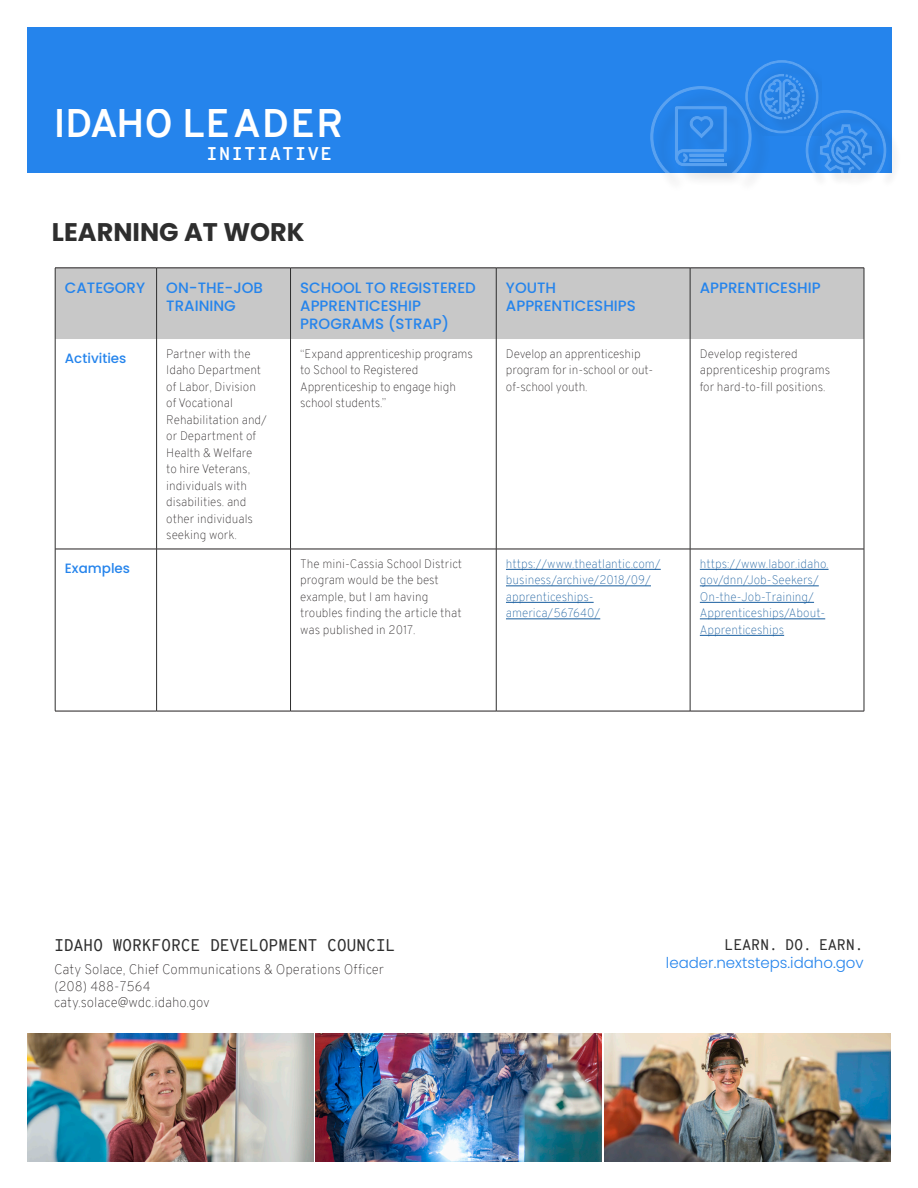
<style>
.page{position:relative;width:918px;height:1188px;background:#fff}
.page>*{position:absolute;margin:0;border:0;box-sizing:border-box;transform-origin:0 0}
.t1{font:700 39px "Overpass";letter-spacing:.03em;color:#fff}
.t2{font:700 25.5px "Poppins";color:#2e2e2e}
.t3{font:700 18px "Overpass Mono";letter-spacing:.09em;color:#fff}
.Table_subhead{font:16.5px "Overpass Mono";letter-spacing:-.025em;color:#2e2e2e}
.Table_subhead-2{font:500 15px/18px "Poppins";color:#2584ec}
.t4{font:300 15px "Poppins";color:#2584ec}
.t5{font:15px "Overpass Mono";letter-spacing:-.025em;color:#2e2e2e}
.Body{font:100 13.5px/16.5px "Overpass";color:#231f20}
.Table_left_column{font:500 13.5px "Poppins";color:#2584ec}
.Body-2{font:100 12px/16.5px "Overpass";color:#231f20}
.Body-3{font:100 12px/16.5px "Overpass";color:#175d9e}
</style>
<div class="page">
<div style="left:27px;top:27px;width:864px;height:146px;background:#2584ec"></div>
<div style="left:808px;top:112px;width:94px;height:77px;background:#231f20;opacity:.75"></div>
<div style="left:653px;top:89px;width:119px;height:104px;background:#231f20;opacity:.75"></div>
<svg style="left:650px;top:60px;width:236px;height:113px"></svg>
<div style="left:56px;top:269px;width:808px;height:70px;background:#c8c8c8"></div>
<hr style="left:55px;top:339px;width:1px;height:210px;background:#2e2e2e">
<hr style="left:156px;top:339px;width:1px;height:210px;background:#2e2e2e">
<hr style="left:290px;top:339px;width:1px;height:210px;background:#2e2e2e">
<hr style="left:496px;top:339px;width:1px;height:210px;background:#2e2e2e">
<hr style="left:690px;top:339px;width:1px;height:210px;background:#2e2e2e">
<hr style="left:864px;top:339px;width:1px;height:210px;background:#2e2e2e">
<hr style="left:55px;top:549px;width:1px;height:162px;background:#2e2e2e">
<hr style="left:156px;top:549px;width:1px;height:162px;background:#2e2e2e">
<hr style="left:290px;top:549px;width:1px;height:162px;background:#2e2e2e">
<hr style="left:496px;top:549px;width:1px;height:162px;background:#2e2e2e">
<hr style="left:690px;top:549px;width:1px;height:162px;background:#2e2e2e">
<hr style="left:864px;top:549px;width:1px;height:162px;background:#2e2e2e">
<hr style="left:55px;top:549px;width:102px;height:1px;background:#231f20">
<hr style="left:157px;top:549px;width:134px;height:1px;background:#231f20">
<hr style="left:291px;top:549px;width:205px;height:1px;background:#231f20">
<hr style="left:496px;top:549px;width:194px;height:1px;background:#231f20">
<hr style="left:690px;top:549px;width:174px;height:1px;background:#231f20">
<hr style="left:55px;top:711px;width:102px;height:1px;background:#231f20">
<hr style="left:157px;top:711px;width:134px;height:1px;background:#231f20">
<hr style="left:291px;top:711px;width:205px;height:1px;background:#231f20">
<hr style="left:496px;top:711px;width:194px;height:1px;background:#231f20">
<hr style="left:690px;top:711px;width:174px;height:1px;background:#231f20">
<hr style="left:55px;top:268px;width:102px;height:1px;background:#231f20">
<hr style="left:157px;top:268px;width:134px;height:1px;background:#231f20">
<hr style="left:291px;top:268px;width:205px;height:1px;background:#231f20">
<hr style="left:496px;top:268px;width:194px;height:1px;background:#231f20">
<hr style="left:690px;top:268px;width:174px;height:1px;background:#231f20">
<hr style="left:55px;top:268px;width:1px;height:71px;background:#2e2e2e">
<hr style="left:156px;top:268px;width:1px;height:71px;background:#2e2e2e">
<hr style="left:290px;top:268px;width:1px;height:71px;background:#2e2e2e">
<hr style="left:496px;top:268px;width:1px;height:71px;background:#2e2e2e">
<hr style="left:690px;top:268px;width:1px;height:71px;background:#2e2e2e">
<hr style="left:864px;top:268px;width:1px;height:71px;background:#2e2e2e">
<hr style="left:506px;top:569px;width:155px;height:1px;background:#175d9e">
<hr style="left:506px;top:586px;width:145px;height:1px;background:#175d9e">
<hr style="left:506px;top:602px;width:88px;height:1px;background:#175d9e">
<hr style="left:506px;top:619px;width:94px;height:1px;background:#175d9e">
<hr style="left:700px;top:569px;width:129px;height:1px;background:#175d9e">
<hr style="left:700px;top:586px;width:119px;height:1px;background:#175d9e">
<hr style="left:700px;top:602px;width:114px;height:1px;background:#175d9e">
<hr style="left:700px;top:619px;width:125px;height:1px;background:#175d9e">
<hr style="left:700px;top:635px;width:84px;height:1px;background:#175d9e">
<img style="left:27px;top:1034px;width:575px;height:127px">
<img style="left:604px;top:1034px;width:287px;height:127px">
<h1 class="t1" style="left:53px;top:95px;width:292px">IDAHO LEADER</h1>
<h3 class="t3" style="left:206px;top:141px;width:127px">INITIATIVE</h3>
<p class="t2" style="left:52px;top:218px;width:254px">LEARNING AT WORK</p>
<p class="Table_subhead-2" style="left:65px;top:279px;width:82px">CATEGORY</p>
<p class="Table_subhead-2" style="left:166px;top:279px;width:98px">ON-THE-JOB<br>TRAINING</p>
<p class="Table_subhead-2" style="left:300px;top:279px;width:177px">SCHOOL TO REGISTERED<br>APPRENTICESHIP<br>PROGRAMS (STRAP)</p>
<p class="Table_subhead-2" style="left:506px;top:279px;width:131px">YOUTH<br>APPRENTICESHIPS</p>
<p class="Table_subhead-2" style="left:700px;top:279px;width:122px">APPRENTICESHIP</p>
<p class="Table_left_column" style="left:65px;top:350px;width:63px">Activities</p>
<p class="Body-2" style="left:166px;top:345px;width:102px">Partner with the<br>Idaho Department of Labor, Division of Vocational<br>Rehabilitation and/ or Department of<br>Health &amp; Welfare<br>to hire Veterans, individuals with disabilities. and other individuals seeking work.</p>
<p class="Body-2" style="left:300px;top:345px;width:174px">“Expand apprenticeship programs to School to Registered<br>Apprenticeship to engage high school students.”</p>
<p class="Body-2" style="left:506px;top:345px;width:149px">Develop an apprenticeship program for in-school or out&shy;of-school youth.</p>
<p class="Body-2" style="left:700px;top:345px;width:132px">Develop registered apprenticeship programs for hard-to-fill positions.</p>
<p class="Table_left_column" style="left:65px;top:560px;width:67px">Examples</p>
<p class="Body-2" style="left:300px;top:555px;width:163px">The mini-Cassia School District program would be the best example, but I am having troubles finding the article that was published in 2017.</p>
<p class="Body-3" style="left:506px;top:555px;width:156px">https://www.theatlantic.com/ business/archive/2018/09/ apprenticeships&shy;america/567640/</p>
<p class="Body-3" style="left:700px;top:555px;width:130px">https://www.labor.idaho. gov/dnn/Job-Seekers/<br>On-the-Job-Training/<br>Apprenticeships/About-<br>Apprenticeships</p>
<p class="Table_subhead" style="left:54px;top:933px;width:343px">IDAHO WORKFORCE DEVELOPMENT COUNCIL</p>
<p class="Body" style="left:54px;top:961px;width:332px">Caty Solace, Chief Communications &amp; Operations Officer (208) 488-7564<br>caty.solace@wdc.idaho.gov</p>
<p class="t5" style="left:725px;top:934px;width:141px">LEARN. DO. EARN.</p>
<p class="t4" style="left:666px;top:954px;width:199px">leader.nextsteps.idaho.gov</p>
</div>
